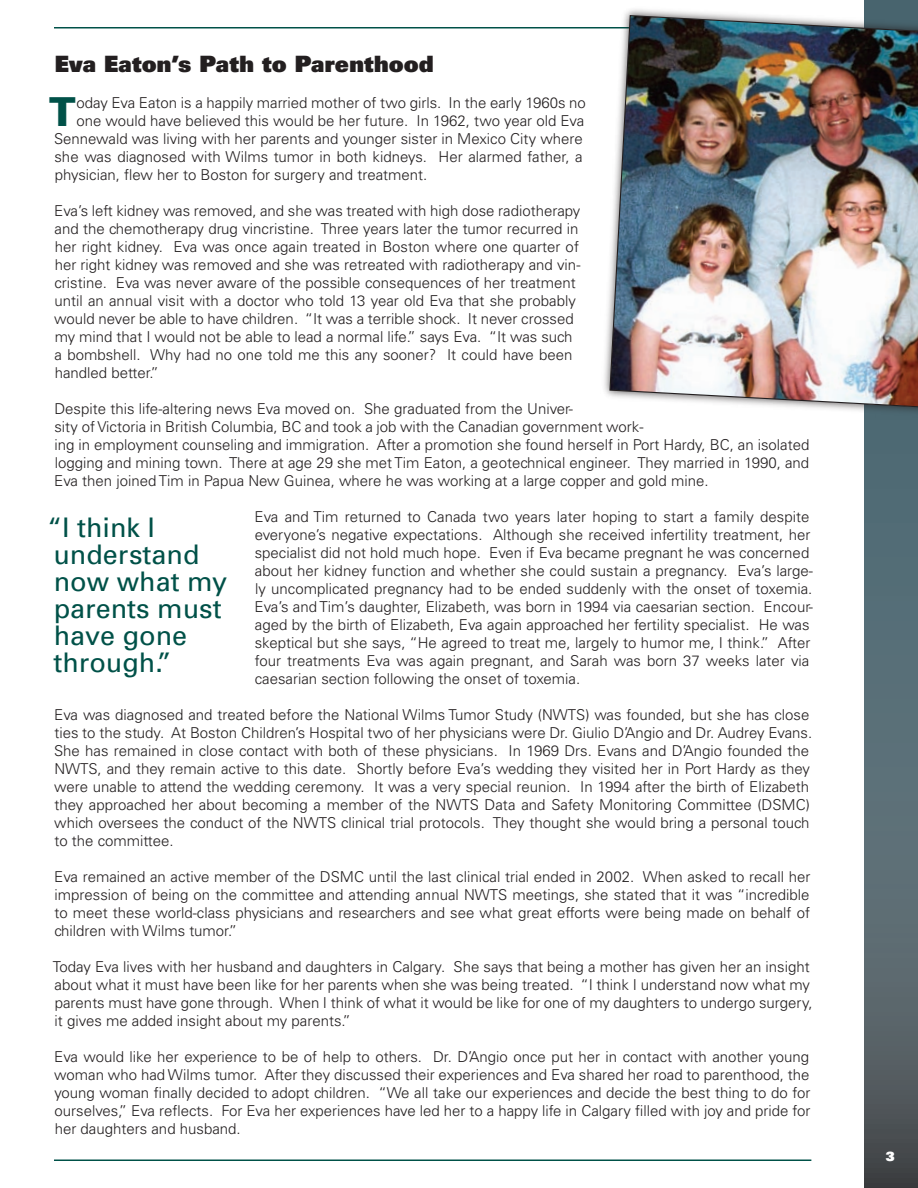
<style>
.page{position:relative;width:918px;height:1188px;background:#fff}
.page>*{position:absolute;margin:0;border:0;box-sizing:border-box;transform-origin:0 0}
.Story_text_1_-_drop{font:900 39.9px "Univers";color:#005148}
.Pull_quote{font:27px/27px "Univers";color:#005148}
.Story_title{font:900 22.5px "Univers";letter-spacing:.005em;color:#231f20}
.Story_text_1{font:300 15px/18px "Univers";color:#231f20}
.Story_text_1_-_drop-2{font:300 15px "Univers";color:#231f20}
</style>
<div class="page">
<svg style="left:864px;top:0;width:54px;height:1188px;background:#55676f"></svg>
<hr style="left:54px;top:1160px;width:757px;height:1px;background:#005148">
<hr style="left:54px;top:27px;width:757px;height:1px;background:#005148">
<div style="left:600px;top:6px;width:318px;height:411px;background:#231f20;opacity:.75"></div>
<img style="left:609px;top:14px;width:309px;height:395px">
<svg style="left:886px;top:1152px;width:9px;height:9px"></svg>
<p class="Story_title" style="left:55px;top:49px;width:381px">Eva Eaton’s Path to Parenthood</p>
<p class="Story_text_1_-_drop" style="left:49px;top:87px;width:28px">T</p>
<p class="Story_text_1_-_drop-2" style="left:76px;top:94px;width:511px">oday Eva Eaton is a happily married mother of two girls. In the early 1960s no</p>
<p class="Story_text_1_-_drop-2" style="left:76px;top:112px;width:509px">one would have believed this would be her future. In 1962, two year old Eva</p>
<p class="Story_text_1_-_drop-2" style="left:54px;top:130px;width:530px">Sennewald was living with her parents and younger sister in Mexico City where</p>
<p class="Story_text_1_-_drop-2" style="left:54px;top:148px;width:530px">she was diagnosed with Wilms tumor in both kidneys. Her alarmed father, a</p>
<p class="Story_text_1_-_drop-2" style="left:55px;top:166px;width:374px">physician, flew her to Boston for surgery and treatment.</p>
<p class="Story_text_1" style="left:54px;top:202px;width:528px">Eva’s left kidney was removed, and she was treated with high dose radiotherapy and the chemotherapy drug vincristine. Three years later the tumor recurred in her right kidney. Eva was once again treated in Boston where one quarter of her right kidney was removed and she was retreated with radiotherapy and vin&shy;cristine. Eva was never aware of the possible consequences of her treatment until an annual visit with a doctor who told 13 year old Eva that she probably would never be able to have children. “It was a terrible shock. It never crossed my mind that I would not be able to lead a normal life.” says Eva. “It was such a bombshell. Why had no one told me this any sooner? It could have been handled better.”</p>
<p class="Story_text_1" style="left:54px;top:400px;width:757px">Despite this life-altering news Eva moved on. She graduated from the Univer-<br>sity of Victoria in British Columbia, BC and took a job with the Canadian government work-<br>ing in employment counseling and immigration. After a promotion she found herself in Port Hardy, BC, an isolated logging and mining town. There at age 29 she met Tim Eaton, a geotechnical engineer. They married in 1990, and Eva then joined Tim in Papua New Guinea, where he was working at a large copper and gold mine.</p>
<p class="Story_text_1" style="left:255px;top:508px;width:560px">Eva and Tim returned to Canada two years later hoping to start a family despite everyone’s negative expectations. Although she received infertility treatment, her specialist did not hold much hope. Even if Eva became pregnant he was concerned about her kidney function and whether she could sustain a pregnancy. Eva’s large&shy;ly uncomplicated pregnancy had to be ended suddenly with the onset of toxemia.<br>Eva’s and Tim’s daughter, Elizabeth, was born in 1994 via caesarian section. Encour&shy;aged by the birth of Elizabeth, Eva again approached her fertility specialist. He was skeptical but she says, “He agreed to treat me, largely to humor me, I think.” After four treatments Eva was again pregnant, and Sarah was born 37 weeks later via caesarian section following the onset of toxemia.</p>
<p class="Story_text_1" style="left:54px;top:706px;width:760px">Eva was diagnosed and treated before the National Wilms Tumor Study (NWTS) was founded, but she has close ties to the study. At Boston Children’s Hospital two of her physicians were Dr. Giulio D’Angio and Dr. Audrey Evans.<br>She has remained in close contact with both of these physicians. In 1969 Drs. Evans and D’Angio founded the NWTS, and they remain active to this date. Shortly before Eva’s wedding they visited her in Port Hardy as they were unable to attend the wedding ceremony. It was a very special reunion. In 1994 after the birth of Elizabeth they approached her about becoming a member of the NWTS Data and Safety Monitoring Committee (DSMC) which oversees the conduct of the NWTS clinical trial protocols. They thought she would bring a personal touch to the committee.</p>
<p class="Story_text_1" style="left:54px;top:868px;width:758px;text-align:justify">Eva remained an active member of the DSMC until the last clinical trial ended in 2002. When asked to recall her impression of being on the committee and attending annual NWTS meetings, she stated that it was “incredible to meet these world-class physicians and researchers and see what great efforts were being made on behalf of children with Wilms tumor.”</p>
<p class="Story_text_1" style="left:53px;top:958px;width:761px">Today Eva lives with her husband and daughters in Calgary. She says that being a mother has given her an insight about what it must have been like for her parents when she was being treated. “I think I understand now what my parents must have gone through. When I think of what it would be like for one of my daughters to undergo surgery, it gives me added insight about my parents.”</p>
<p class="Story_text_1" style="left:54px;top:1048px;width:758px;text-align:justify">Eva would like her experience to be of help to others. Dr. D’Angio once put her in contact with another young woman who had Wilms tumor. After they discussed their experiences and Eva shared her road to parenthood, the young woman finally decided to adopt children. “We all take our experiences and decide the best thing to do for ourselves,” Eva reflects. For Eva her experiences have led her to a happy life in Calgary filled with joy and pride for her daughters and husband.</p>
<p class="Pull_quote" style="left:47px;top:514px;width:182px">“I think I understand now what my parents must have gone through.”</p>
</div>
